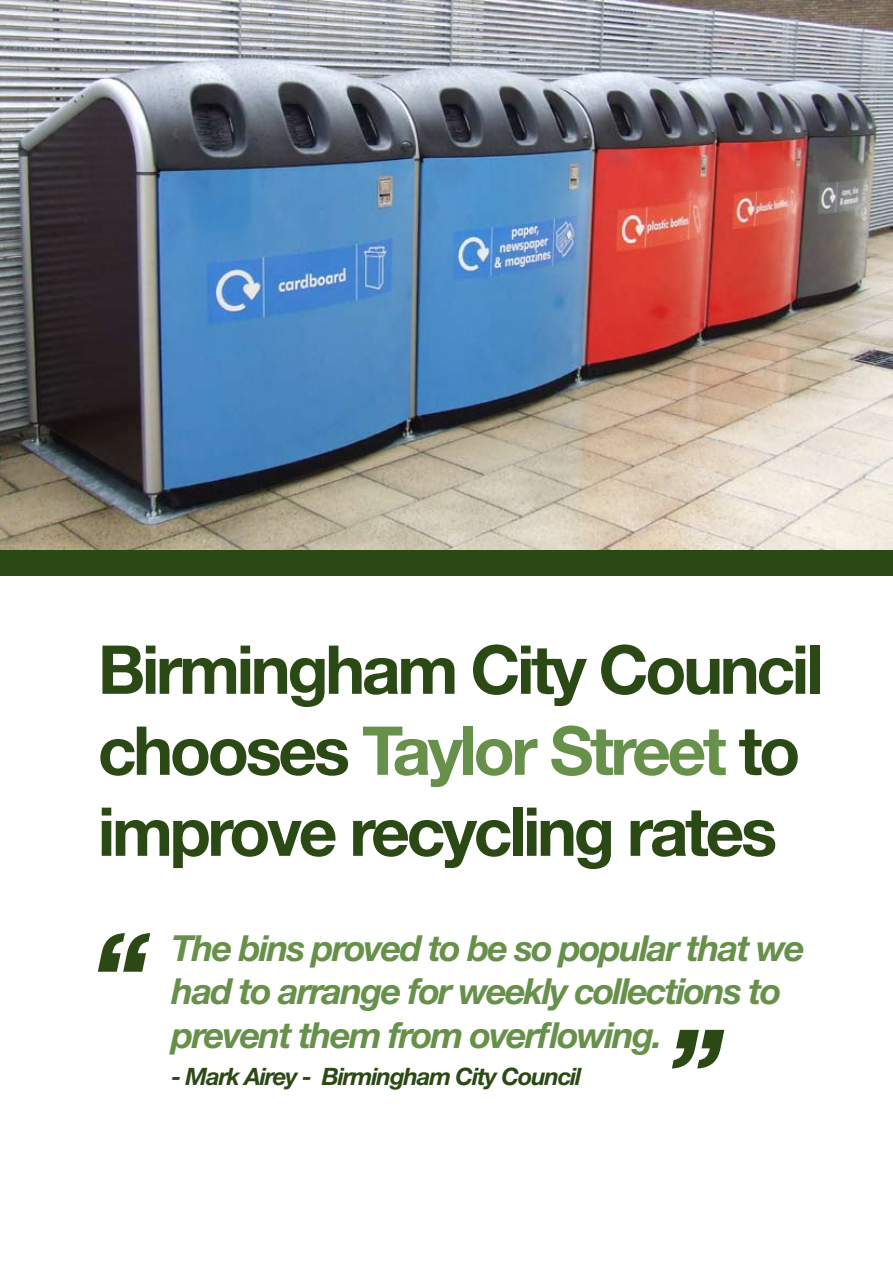
<style>
.page{position:relative;width:893px;height:1263px;background:#fff}
.page>*{position:absolute;margin:0;border:0;box-sizing:border-box;transform-origin:0 0}
.t1{font:700 67.5px/81px "Helvetica Neue";letter-spacing:-.05em;color:#2b4915}
.t2{font:italic 700 36px/43.2px "Helvetica Neue";letter-spacing:-.05em;color:#67904b}
.t3{font:italic 700 24px "Helvetica Neue";letter-spacing:-.05em;color:#2b4915}
.s1{color:#67904b}
</style>
<div class="page">
<img style="left:0;top:0;width:893px;height:550px">
<div style="left:0;top:550px;width:893px;height:26px;background:#2b4915"></div>
<svg style="left:98px;top:933px;width:52px;height:39px"></svg>
<svg style="left:672px;top:1030px;width:52px;height:38px"></svg>
<h1 class="t1" style="left:98px;top:628px;width:727px">Birmingham City Council chooses <span class="s1">Taylor Street</span> to improve recycling rates</h1>
<p class="t2" style="left:171px;top:926px;width:635px">The bins proved to be so popular that we had to arrange for weekly collections to prevent them from overflowing.</p>
<p class="t3" style="left:171px;top:1061px;width:411px">- Mark Airey - Birmingham City Council</p>
</div>
